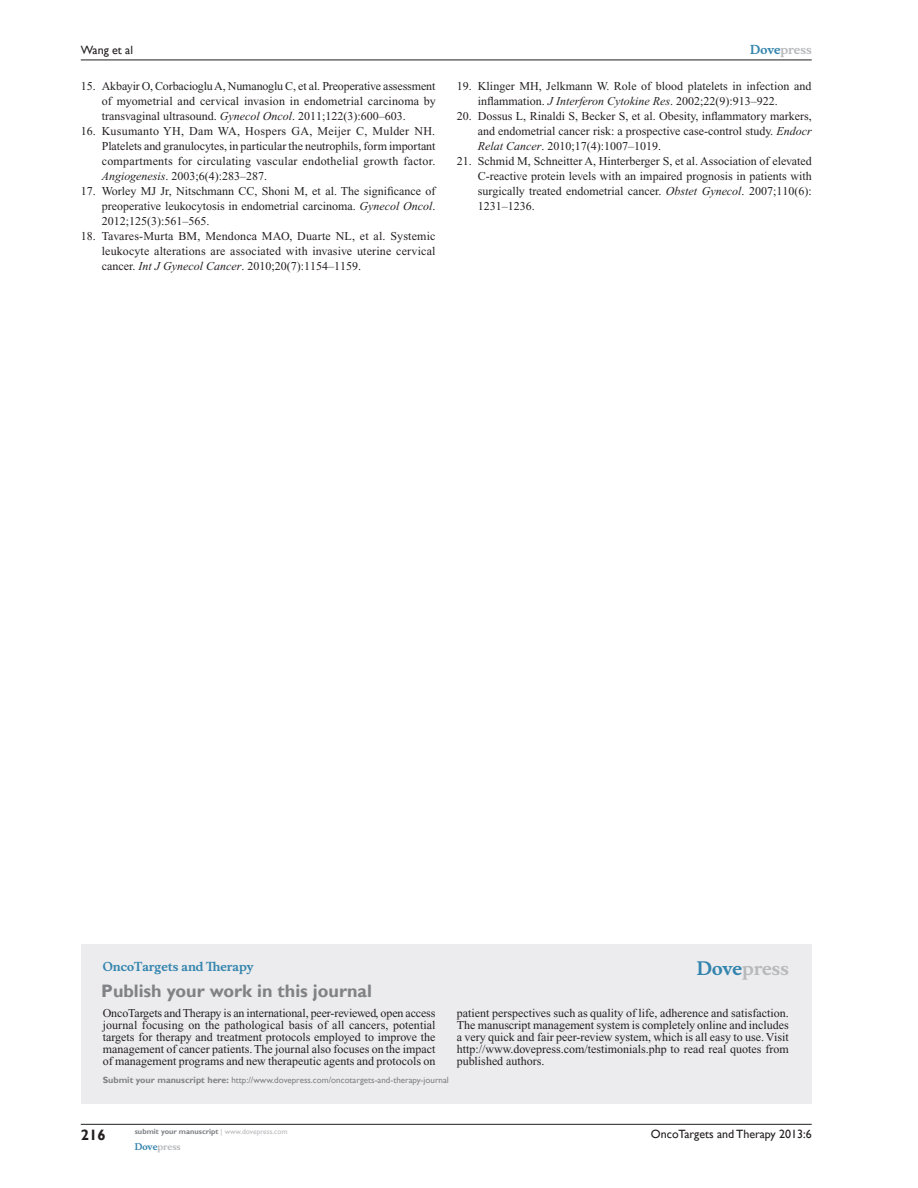
<style>
.page{position:relative;width:918px;height:1188px;background:#fff}
.page>*{position:absolute;margin:0;border:0;box-sizing:border-box;transform-origin:0 0}
.PromBx-H1{font:700 18px "Gill Sans";color:#808285}
.PromBx-Brand{font:700 18px "Musee";color:#b8b9bc}
.t1{font:700 15px "Gill Sans";color:#231f20}
.RefNL2{font:12px/15px "Times New Roman";color:#231f20;text-align:justify}
.PromBx-Tx{font:12px/12px "Times New Roman";color:#231f20;text-align:justify}
.t2{font:12px "Gill Sans";color:#231f20}
.PromBx-JrnlName{font:700 12px "Musee";color:#3485ae}
.t3{font:700 12px "Musee";color:#b8b9bc}
.PromBx-SubmitMssWebA{font:9px "Gill Sans";color:#808285}
.t4{font:700 9px "Musee";color:#b8b9bc}
.t5{font:700 7.5px "Gill Sans";color:#808285}
.s1{font-style:italic}
.s2{color:#3485ae}
.s3{font-weight:700}
.s4{font-weight:400;color:#b8b9bc}
</style>
<div class="page">
<div style="left:81px;top:944px;width:731px;height:159px;background:#ececee"></div>
<hr style="left:81px;top:1124px;width:731px;height:1px;background:#231f20">
<hr style="left:81px;top:60px;width:731px;height:1px;background:#231f20">
<p class="t2" style="left:81px;top:43px;width:54px">Wang et al</p>
<p class="RefNL2" style="left:102px;top:79px;width:336px;text-indent:-21px">15. Akbayir O, Corbacioglu A, Numanoglu C, et al. Preoperative assessment of myometrial and cervical invasion in endometrial carcinoma by transvaginal ultrasound. <span class="s1">Gynecol Oncol</span>. 2011;122(3):600–603.</p>
<p class="RefNL2" style="left:102px;top:124px;width:335px;text-indent:-21px">16. Kusumanto YH, Dam WA, Hospers GA, Meijer C, Mulder NH.<br>Platelets and granulocytes, in particular the neutrophils, form important compartments for circulating vascular endothelial growth factor.<br><span class="s1">Angiogenesis</span>. 2003;6(4):283–287.</p>
<p class="RefNL2" style="left:102px;top:184px;width:335px;text-indent:-21px">17. Worley MJ Jr, Nitschmann CC, Shoni M, et al. The significance of preoperative leukocytosis in endometrial carcinoma. <span class="s1">Gynecol Oncol</span>.<br>2012;125(3):561–565.</p>
<p class="RefNL2" style="left:102px;top:229px;width:335px;text-indent:-21px">18. Tavares-Murta BM, Mendonca MAO, Duarte NL, et al. Systemic leukocyte alterations are associated with invasive uterine cervical cancer. <span class="s1">Int J Gynecol Cancer</span>. 2010;20(7):1154–1159.</p>
<p class="t3" style="left:750px;top:43px;width:63px"><span class="s2">Dove</span>press</p>
<p class="RefNL2" style="left:478px;top:79px;width:335px;text-indent:-21px">19. Klinger MH, Jelkmann W. Role of blood platelets in infection and inflammation. <span class="s1">J Interferon Cytokine Res</span>. 2002;22(9):913–922.</p>
<p class="RefNL2" style="left:478px;top:109px;width:335px;text-indent:-21px">20. Dossus L, Rinaldi S, Becker S, et al. Obesity, inflammatory markers, and endometrial cancer risk: a prospective case-control study. <span class="s1">Endocr Relat Cancer</span>. 2010;17(4):1007–1019.</p>
<p class="RefNL2" style="left:478px;top:154px;width:335px;text-indent:-21px">21. Schmid M, Schneitter A, Hinterberger S, et al. Association of elevated C-reactive protein levels with an impaired prognosis in patients with surgically treated endometrial cancer. <span class="s1">Obstet Gynecol</span>. 2007;110(6):<br>1231–1236.</p>
<p class="PromBx-JrnlName" style="left:103px;top:959px;width:152px">OncoTargets and Therapy</p>
<p class="PromBx-H1" style="left:101px;top:980px;width:272px">Publish your work in this journal</p>
<p class="PromBx-Brand" style="left:697px;top:958px;width:94px"><span class="s2">Dove</span>press</p>
<p class="PromBx-Tx" style="left:103px;top:1007px;width:334px">OncoTargets and Therapy is an international, peer-reviewed, open access journal focusing on the pathological basis of all cancers, potential targets for therapy and treatment protocols employed to improve the management of cancer patients. The journal also focuses on the impact of management programs and new therapeutic agents and protocols on</p>
<p class="PromBx-Tx" style="left:457px;top:1007px;width:333px">patient perspectives such as quality of life, adherence and satisfaction.<br>The manuscript management system is completely online and includes a very quick and fair peer-review system, which is all easy to use. Visit http://www.dovepress.com/testimonials.php to read real quotes from published authors.</p>
<p class="PromBx-SubmitMssWebA" style="left:103px;top:1075px;width:348px"><span class="s3">Submit your manuscript here:</span> http://www.dovepress.com/oncotargets-and-therapy-journal</p>
<p class="t1" style="left:81px;top:1126px;width:26px">216</p>
<p class="t5" style="left:135px;top:1127px;width:154px">submit your manuscript <span class="s4">| www.dovepress.com</span></p>
<p class="t4" style="left:135px;top:1141px;width:48px"><span class="s2">Dove</span>press</p>
<p class="t2" style="left:651px;top:1127px;width:162px">OncoTargets and Therapy 2013:6</p>
</div>
